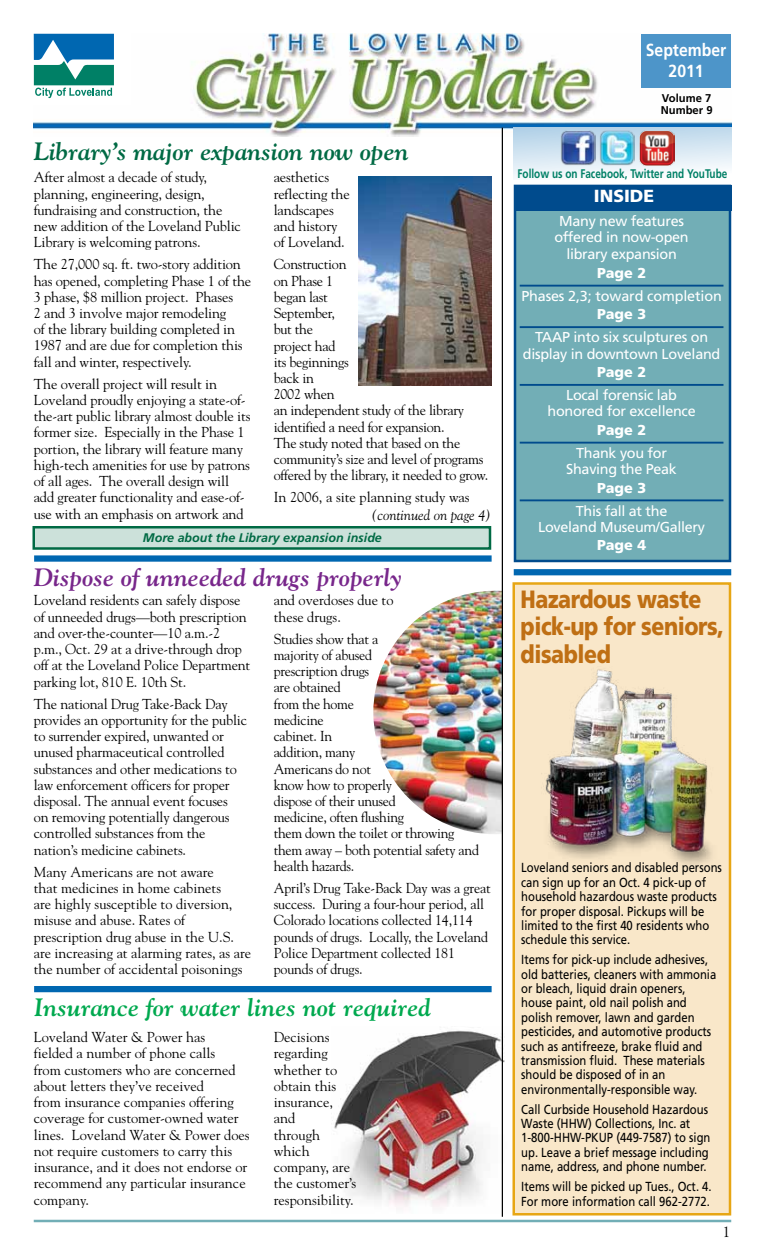
<style>
.page{position:relative;width:765px;height:1260px;background:#fff}
.page>*{position:absolute;margin:0;border:0;box-sizing:border-box;transform-origin:0 0}
.t1{font:900 25px/27.5px "Frutiger";letter-spacing:-.02em;color:#bf6f14;scale:.85 1}
.t2{font:italic 700 25px "Goudy";color:#00a94f}
.t3{font:italic 700 25px "Goudy";color:#006a44}
.t4{font:italic 700 25px "Goudy";color:#78278b}
.t5{font:700 17.5px/21.2px "Frutiger";color:#fff;text-align:center;scale:.9 1}
.t6{font:900 17.5px "Frutiger";color:#fff}
.t7{font:15px "Goudy";color:#000}
.t8{font:14.38px/16.2px "Goudy";letter-spacing:-.01em;color:#000}
.t9{font:14.38px/16.2px "Frutiger";letter-spacing:-.02em;color:#fff;text-align:center}
.t10{font:900 14.38px "Frutiger";color:#fff}
.t11{font:italic 14.38px "Goudy";color:#000}
.t12{font:13.12px/14.4px "Frutiger";color:#000;scale:.86 1}
.t13{font:700 12.5px "Frutiger";color:#008066;scale:.8 1}
.t14{font:italic 700 12.5px "Frutiger";color:#006a44}
.t15{font:700 11.25px/12.5px "Frutiger";color:#000}
</style>
<div class="page">
<img style="left:332px;top:1027px;width:173px;height:186px">
<img style="left:373px;top:591px;width:244px;height:243px;border-radius:122px">
<div style="left:503px;top:587px;width:123px;height:262px;background:#fff"></div>
<div style="left:512px;top:582px;width:219px;height:634px;background:#f9e7c9;border:2px solid #e7a614"></div>
<img style="left:34px;top:34px;width:697px;height:103px">
<div style="left:641px;top:34px;width:90px;height:54px;background:#4d95c9"></div>
<div style="left:30px;top:30px;width:101px;height:75px;background:#fff"></div>
<svg style="left:34px;top:34px;width:80px;height:64px"></svg>
<div style="left:514px;top:185px;width:217px;height:377px;background:#72aeb6;border:2px solid #004b8d"></div>
<div style="left:515px;top:185px;width:216px;height:26px;background:#004b8d"></div>
<hr style="left:520px;top:285px;width:203px;height:2px;background:#004b8d">
<hr style="left:520px;top:326px;width:203px;height:2px;background:#004b8d">
<hr style="left:520px;top:384px;width:203px;height:2px;background:#004b8d">
<hr style="left:520px;top:442px;width:203px;height:2px;background:#004b8d">
<hr style="left:520px;top:499px;width:203px;height:2px;background:#004b8d">
<div style="left:34px;top:555px;width:458px;height:7px;background:#0067b1"></div>
<div style="left:34px;top:986px;width:458px;height:6px;background:#0067b1"></div>
<div style="left:514px;top:569px;width:217px;height:6px;background:#0067b1"></div>
<hr style="left:34px;top:1220px;width:697px;height:2px;background:#72aeb6">
<hr style="left:502px;top:128px;width:1px;height:1089px;background:#000">
<div style="left:32px;top:526px;width:459px;height:24px;background:#cce1da;border:2px solid #006a44"></div>
<div style="left:514px;top:128px;width:217px;height:52px;background:linear-gradient(to bottom,#b6d0e5,#fcfdfe)"></div>
<img style="left:560px;top:131px;width:35px;height:34px">
<img style="left:600px;top:131px;width:34px;height:34px">
<img style="left:639px;top:131px;width:35px;height:34px">
<img style="left:541px;top:669px;width:171px;height:197px">
<img style="left:359px;top:176px;width:132px;height:209px">
<h1 class="t3" style="left:34px;top:136px;width:377px">Library’s major expansion now open</h1>
<p class="t8" style="left:34px;top:169px;width:209px">After almost a decade of study, planning, engineering, design, fundraising and construction, the new addition of the Loveland Public Library is welcoming patrons.</p>
<p class="t8" style="left:34px;top:256px;width:219px">The 27,000 sq. ft. two-story addition has opened, completing Phase 1 of the 3 phase, $8 million project. Phases<br>2 and 3 involve major remodeling<br>of the library building completed in 1987 and are due for completion this fall and winter, respectively.</p>
<p class="t8" style="left:34px;top:375px;width:218px">The overall project will result in Loveland proudly enjoying a state-of&shy;the-art public library almost double its former size. Especially in the Phase 1 portion, the library will feature many high-tech amenities for use by patrons of all ages. The overall design will add greater functionality and ease-of&shy;use with an emphasis on artwork and</p>
<p class="t8" style="left:274px;top:169px;width:77px">aesthetics reflecting the landscapes and history of Loveland.</p>
<p class="t8" style="left:274px;top:256px;width:216px">Construction<br>on Phase 1<br>began last<br>September,<br>but the<br>project had<br>its beginnings<br>back in<br>2002 when<br>an independent study of the library identified a need for expansion.<br>The study noted that based on the community’s size and level of programs offered by the library, it needed to grow.</p>
<p class="t8" style="left:274px;top:489px;width:198px">In 2006, a site planning study was</p>
<p class="t11" style="left:372px;top:506px;width:121px">(continued on page 4)</p>
<p class="t14" style="left:143px;top:530px;width:240px">More about the Library expansion inside</p>
<h1 class="t4" style="left:34px;top:562px;width:370px">Dispose of unneeded drugs properly</h1>
<p class="t8" style="left:34px;top:592px;width:218px">Loveland residents can safely dispose of unneeded drugs—both prescription and over-the-counter—10 a.m.-2 p.m., Oct. 29 at a drive-through drop off at the Loveland Police Department parking lot, 810 E. 10th St.</p>
<p class="t8" style="left:34px;top:695px;width:215px">The national Drug Take-Back Day provides an opportunity for the public to surrender expired, unwanted or unused pharmaceutical controlled substances and other medications to law enforcement officers for proper disposal. The annual event focuses<br>on removing potentially dangerous controlled substances from the nation’s medicine cabinets.</p>
<p class="t8" style="left:34px;top:863px;width:219px">Many Americans are not aware<br>that medicines in home cabinets<br>are highly susceptible to diversion, misuse and abuse. Rates of prescription drug abuse in the U.S. are increasing at alarming rates, as are the number of accidental poisonings</p>
<p class="t8" style="left:274px;top:592px;width:121px">and overdoses due to these drugs.</p>
<p class="t8" style="left:274px;top:630px;width:207px">Studies show that a<br>majority of abused<br>prescription drugs<br>are obtained<br>from the home<br>medicine<br>cabinet. In<br>addition, many<br>Americans do not<br>know how to properly<br>dispose of their unused<br>medicine, often flushing<br>them down the toilet or throwing them away – both potential safety and health hazards.</p>
<p class="t8" style="left:274px;top:879px;width:219px">April’s Drug Take-Back Day was a great success. During a four-hour period, all Colorado locations collected 14,114 pounds of drugs. Locally, the Loveland Police Department collected 181 pounds of drugs.</p>
<h1 class="t2" style="left:34px;top:992px;width:399px">Insurance for water lines not required</h1>
<p class="t8" style="left:34px;top:1029px;width:217px">Loveland Water &amp; Power has<br>fielded a number of phone calls<br>from customers who are concerned about letters they’ve received<br>from insurance companies offering coverage for customer-owned water lines. Loveland Water &amp; Power does not require customers to carry this insurance, and it does not endorse or recommend any particular insurance company.</p>
<p class="t8" style="left:274px;top:1029px;width:84px">Decisions regarding whether to obtain this insurance, and<br>through which company, are the customer’s responsibility.</p>
<p class="t5" style="left:646px;top:39px;width:91px">September<br>2011</p>
<p class="t15" style="left:661px;top:91px;width:53px">Volume 7<br>Number 9</p>
<p class="t13" style="left:518px;top:167px;width:264px">Follow us on Facebook, Twitter and YouTube</p>
<p class="t6" style="left:594px;top:186px;width:62px">INSIDE</p>
<p class="t9" style="left:554px;top:213px;width:136px">Many new features offered in now-open library expansion</p>
<p class="t10" style="left:597px;top:264px;width:51px">Page 2</p>
<p class="t9" style="left:521px;top:288px;width:202px">Phases 2,3; toward completion</p>
<p class="t10" style="left:597px;top:306px;width:51px">Page 3</p>
<p class="t9" style="left:523px;top:329px;width:199px">TAAP into six sculptures on display in downtown Loveland</p>
<p class="t10" style="left:597px;top:363px;width:51px">Page 2</p>
<p class="t9" style="left:548px;top:387px;width:150px">Local forensic lab honored for excellence</p>
<p class="t10" style="left:597px;top:421px;width:51px">Page 2</p>
<p class="t9" style="left:566px;top:445px;width:112px">Thank you for<br>Shaving the Peak</p>
<p class="t10" style="left:597px;top:479px;width:51px">Page 3</p>
<p class="t9" style="left:538px;top:502px;width:169px">This fall at the<br>Loveland Museum/Gallery</p>
<p class="t10" style="left:597px;top:537px;width:51px">Page 4</p>
<h1 class="t1" style="left:521px;top:585px;width:241px">Hazardous waste pick-up for seniors, disabled</h1>
<p class="t12" style="left:521px;top:861px;width:235px">Loveland seniors and disabled persons can sign up for an Oct. 4 pick-up of household hazardous waste products for proper disposal. Pickups will be limited to the first 40 residents who schedule this service.</p>
<p class="t12" style="left:521px;top:952px;width:228px">Items for pick-up include adhesives, old batteries, cleaners with ammonia or bleach, liquid drain openers, house paint, old nail polish and polish remover, lawn and garden pesticides, and automotive products such as antifreeze, brake fluid and transmission fluid. These materials should be disposed of in an environmentally-responsible way.</p>
<p class="t12" style="left:521px;top:1102px;width:222px">Call Curbside Household Hazardous Waste (HHW) Collections, Inc. at 1-800-HHW-PKUP (449-7587) to sign up. Leave a brief message including name, address, and phone number.</p>
<p class="t12" style="left:521px;top:1179px;width:223px">Items will be picked up Tues., Oct. 4.<br>For more information call 962-2772.</p>
<p class="t7" style="left:723px;top:1222px;width:9px">1</p>
</div>
